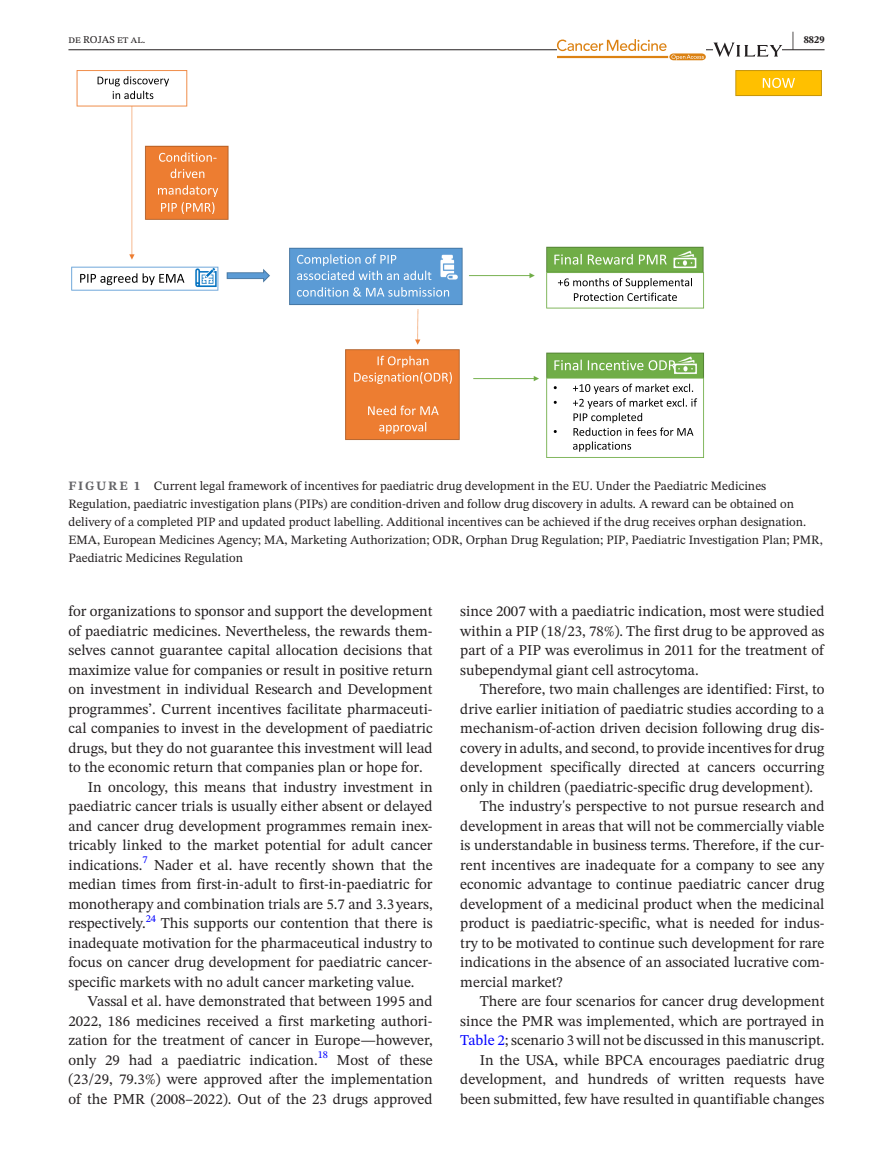
<style>
.page{position:relative;width:893px;height:1174px;background:#fff}
.page>*{position:absolute;margin:0;border:0;box-sizing:border-box;transform-origin:0 0}
.t1{font:700 21px "STIX Two Text";color:#231f20;scale:.42 1}
.t2{font:15px/19.5px "STIX Two Text";color:#231f20;text-align:justify}
.t3{font:12.75px/18px "STIX Two Text";color:#231f20}
.t4{font:10.5px "STIX Two Text";color:#231f20}
.t5{font:10.5px "STIX Two Text";color:#00f}
.t6{font:700 10.5px "STIX Two Text";color:#231f20}
.s1{font-weight:700;color:#636366}
.s2{color:#00f}
</style>
<div class="page">
<hr style="left:68px;top:49px;width:756px;height:1px;background:#231f20">
<svg style="left:557px;top:39px;width:149px;height:21px"></svg>
<svg style="left:713px;top:43px;width:69px;height:14px"></svg>
<img style="left:72px;top:70px;width:749px;height:388px">
<svg style="left:297px;top:254px;width:134px;height:26px;background:#76abdb"></svg>
<svg style="left:297px;top:287px;width:152px;height:10px;background:#84b4df"></svg>
<svg style="left:80px;top:273px;width:104px;height:12px"></svg>
<svg style="left:554px;top:254px;width:113px;height:11px"></svg>
<svg style="left:554px;top:359px;width:121px;height:11px"></svg>
<svg style="left:558px;top:278px;width:134px;height:23px"></svg>
<svg style="left:573px;top:383px;width:124px;height:69px"></svg>
<svg style="left:98px;top:76px;width:71px;height:23px"></svg>
<svg style="left:159px;top:152px;width:58px;height:10px"></svg>
<svg style="left:171px;top:169px;width:33px;height:9px"></svg>
<svg style="left:158px;top:185px;width:60px;height:29px;background:#f09456"></svg>
<svg style="left:354px;top:356px;width:98px;height:28px;background:#ef9050"></svg>
<svg style="left:368px;top:405px;width:71px;height:10px"></svg>
<svg style="left:379px;top:422px;width:47px;height:12px"></svg>
<svg style="left:763px;top:78px;width:32px;height:10px"></svg>
<h1 class="t1" style="left:792px;top:24px;width:8px">|</h1>
<p class="t4" style="left:68px;top:32px;width:78px">de ROJAS et al.</p>
<p class="t6" style="left:804px;top:32px;width:22px">8829</p>
<p class="t3" style="left:68px;top:477px;width:756px"><span class="s1">FIGURE 1</span> Current legal framework of incentives for paediatric drug development in the EU. Under the Paediatric Medicines Regulation, paediatric investigation plans (PIPs) are condition-driven and follow drug discovery in adults. A reward can be obtained on delivery of a completed PIP and updated product labelling. Additional incentives can be achieved if the drug receives orphan designation.<br>EMA, European Medicines Agency; MA, Marketing Authorization; ODR, Orphan Drug Regulation; PIP, Paediatric Investigation Plan; PMR, Paediatric Medicines Regulation</p>
<p class="t2" style="left:68px;top:601px;width:366px">for organizations to sponsor and support the development</p>
<p class="t2" style="left:68px;top:621px;width:366px">of paediatric medicines. Nevertheless, the rewards them-</p>
<p class="t2" style="left:68px;top:640px;width:366px">selves cannot guarantee capital allocation decisions that</p>
<p class="t2" style="left:68px;top:660px;width:366px">maximize value for companies or result in positive return</p>
<p class="t2" style="left:68px;top:679px;width:366px">on investment in individual Research and Development</p>
<p class="t2" style="left:68px;top:699px;width:366px">programmes’. Current incentives facilitate pharmaceuti-</p>
<p class="t2" style="left:68px;top:718px;width:366px">cal companies to invest in the development of paediatric</p>
<p class="t2" style="left:68px;top:738px;width:366px">drugs, but they do not guarantee this investment will lead</p>
<p class="t2" style="left:68px;top:757px;width:356px">to the economic return that companies plan or hope for.</p>
<p class="t2" style="left:88px;top:777px;width:346px">In oncology, this means that industry investment in</p>
<p class="t2" style="left:68px;top:796px;width:366px">paediatric cancer trials is usually either absent or delayed</p>
<p class="t2" style="left:68px;top:816px;width:366px">and cancer drug development programmes remain inex-</p>
<p class="t2" style="left:68px;top:835px;width:366px">tricably linked to the market potential for adult cancer</p>
<p class="t2" style="left:68px;top:855px;width:76px">indications.</p>
<p class="t5" style="left:143px;top:852px;width:7px">7</p>
<p class="t2" style="left:68px;top:855px;width:366px;text-indent:86px">Nader et al. have recently shown that the median times from first-in-adult to first-in-paediatric for monotherapy and combination trials are 5.7 and 3.3years, respectively.</p>
<p class="t5" style="left:146px;top:910px;width:12px">24</p>
<p class="t2" style="left:68px;top:913px;width:366px;text-indent:92px">This supports our contention that there is inadequate motivation for the pharmaceutical industry to focus on cancer drug development for paediatric cancer&shy;specific markets with no adult cancer marketing value.</p>
<p class="t2" style="left:68px;top:991px;width:366px;text-indent:20px">Vassal et al. have demonstrated that between 1995 and 2022, 186 medicines received a first marketing authori&shy;zation for the treatment of cancer in Europe—however, only 29 had a paediatric indication.</p>
<p class="t5" style="left:318px;top:1047px;width:12px">18</p>
<p class="t2" style="left:68px;top:1050px;width:366px;text-indent:268px">Most of these (23/29, 79.3%) were approved after the implementation of the PMR (2008–2022). Out of the 23 drugs approved</p>
<p class="t2" style="left:460px;top:601px;width:366px">since 2007 with a paediatric indication, most were studied within a PIP (18/23, 78%). The first drug to be approved as part of a PIP was everolimus in 2011 for the treatment of subependymal giant cell astrocytoma.</p>
<p class="t2" style="left:480px;top:679px;width:346px">Therefore, two main challenges are identified: First, to</p>
<p class="t2" style="left:460px;top:699px;width:366px">drive earlier initiation of paediatric studies according to a</p>
<p class="t2" style="left:460px;top:718px;width:366px">mechanism-of-action driven decision following drug dis-</p>
<p class="t2" style="left:460px;top:738px;width:366px">covery in adults, and second, to provide incentives for drug</p>
<p class="t2" style="left:460px;top:757px;width:366px">development specifically directed at cancers occurring</p>
<p class="t2" style="left:460px;top:777px;width:354px">only in children (paediatric-specific drug development).</p>
<p class="t2" style="left:480px;top:796px;width:346px">The industry's perspective to not pursue research and</p>
<p class="t2" style="left:460px;top:816px;width:366px">development in areas that will not be commercially viable</p>
<p class="t2" style="left:460px;top:835px;width:366px">is understandable in business terms. Therefore, if the cur-</p>
<p class="t2" style="left:460px;top:855px;width:366px">rent incentives are inadequate for a company to see any</p>
<p class="t2" style="left:460px;top:874px;width:366px">economic advantage to continue paediatric cancer drug</p>
<p class="t2" style="left:460px;top:894px;width:366px">development of a medicinal product when the medicinal</p>
<p class="t2" style="left:460px;top:913px;width:366px">product is paediatric-specific, what is needed for indus-</p>
<p class="t2" style="left:460px;top:933px;width:366px">try to be motivated to continue such development for rare</p>
<p class="t2" style="left:460px;top:952px;width:366px">indications in the absence of an associated lucrative com-</p>
<p class="t2" style="left:460px;top:972px;width:104px">mercial market?</p>
<p class="t2" style="left:480px;top:991px;width:346px">There are four scenarios for cancer drug development</p>
<p class="t2" style="left:460px;top:1011px;width:366px">since the PMR was implemented, which are portrayed in</p>
<p class="t2" style="left:460px;top:1030px;width:366px"><span class="s2">Table 2</span>; scenario 3 will not be discussed in this manuscript.</p>
<p class="t2" style="left:480px;top:1050px;width:346px">In the USA, while BPCA encourages paediatric drug</p>
<p class="t2" style="left:460px;top:1069px;width:366px">development, and hundreds of written requests have</p>
<p class="t2" style="left:460px;top:1089px;width:366px">been submitted, few have resulted in quantifiable changes</p>
</div>
